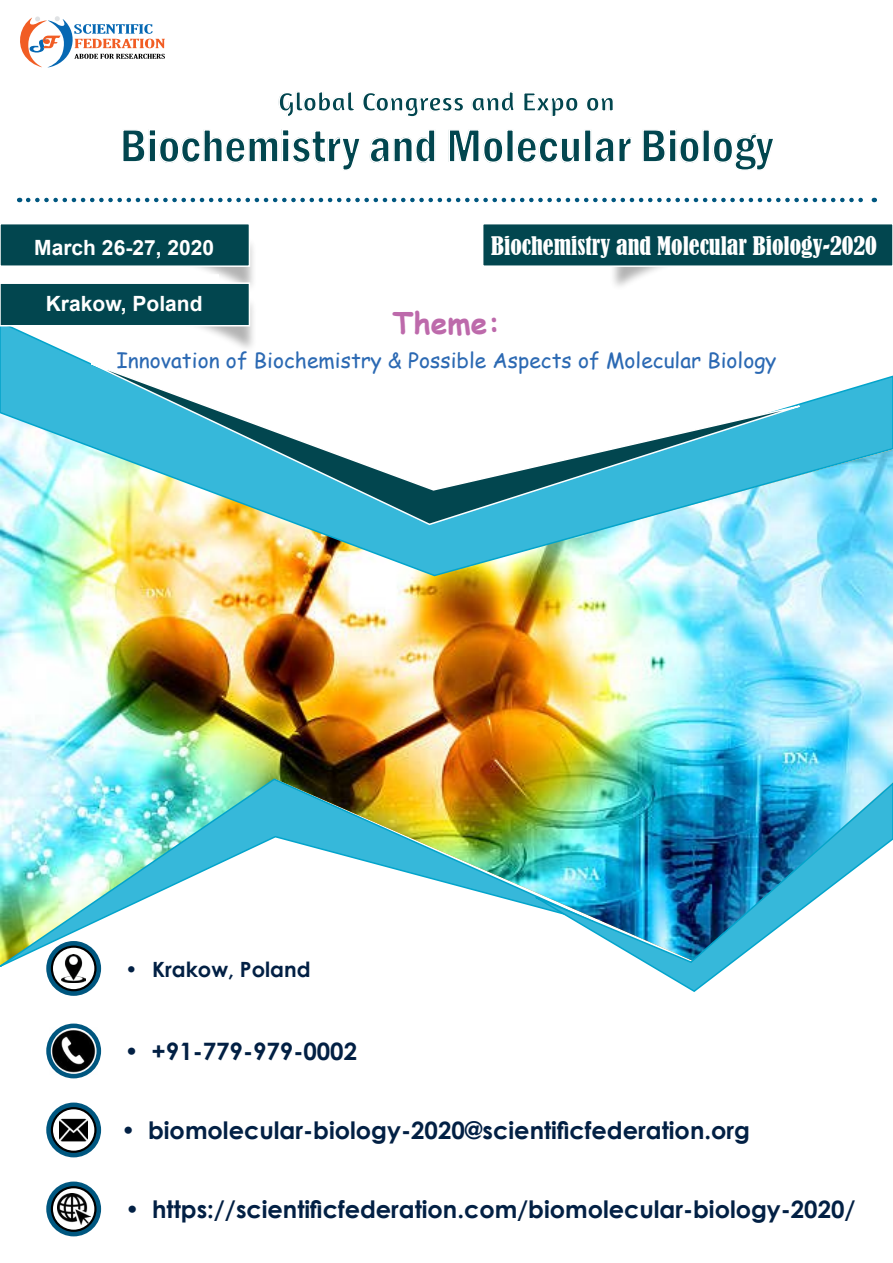
<style>
.page{position:relative;width:893px;height:1263px;background:#fff}
.page>*{position:absolute;margin:0;border:0;box-sizing:border-box;transform-origin:0 0}
.t1{font:600 condensed 48px "Franklin Gothic";color:#02464f}
.t2{font:700 30px "Comic Sans MS";color:#bd6aab}
.t3{font:700 27px "Amaranth";color:#02464f}
.t4{font:700 24px "Century Gothic";color:#022044}
.t5{font:condensed 24px "Bernard";color:#fff}
.t6{font:21px "Comic Sans MS";color:#2b69b3}
.t7{font:700 21px "Arial";color:#fff}
.t8{font:700 21px "Century Gothic";color:#022044}
</style>
<div class="page">
<img style="left:0;top:577px;width:893px;height:203px">
<img style="left:0;top:777px;width:611px;height:190px">
<img style="left:0;top:326px;width:893px;height:251px">
<img style="left:534px;top:780px;width:359px;height:212px">
<svg style="left:89px;top:362px;width:745px;height:164px"></svg>
<div style="left:92px;top:236px;width:165px;height:58px;background:#000;opacity:.3"></div>
<div style="left:609px;top:234px;width:166px;height:58px;background:#000;opacity:.3"></div>
<div style="left:0;top:224px;width:249px;height:42px;background:#02464f"></div>
<div style="left:0;top:223px;width:250px;height:44px;border:2px solid #fff"></div>
<div style="left:483px;top:224px;width:410px;height:42px;background:#02464f"></div>
<div style="left:482px;top:223px;width:411px;height:44px;border:2px solid #fff"></div>
<div style="left:92px;top:296px;width:165px;height:58px;background:#000;opacity:.3"></div>
<svg style="left:92px;top:272px;width:127px;height:10px"></svg>
<div style="left:0;top:283px;width:249px;height:43px;background:#02464f"></div>
<div style="left:0;top:282px;width:250px;height:44px;border:2px solid #fff"></div>
<svg style="left:28px;top:198px;width:847px;height:4px"></svg>
<svg style="left:45px;top:939px;width:58px;height:58px"></svg>
<div style="left:43px;top:938px;width:61px;height:61px;border:3px solid #fff;border-radius:50%"></div>
<svg style="left:52px;top:947px;width:43px;height:43px"></svg>
<div style="left:51px;top:945px;width:46px;height:46px;border:2px solid #000;border-radius:50%"></div>
<img style="left:62px;top:954px;width:23px;height:28px">
<svg style="left:45px;top:1022px;width:58px;height:58px"></svg>
<div style="left:43px;top:1021px;width:61px;height:60px;border:3px solid #fff;border-radius:50%"></div>
<img style="left:50px;top:1027px;width:47px;height:48px">
<svg style="left:45px;top:1180px;width:58px;height:58px"></svg>
<div style="left:43px;top:1179px;width:61px;height:60px;border:3px solid #fff;border-radius:50%"></div>
<svg style="left:52px;top:1187px;width:43px;height:44px"></svg>
<div style="left:51px;top:1186px;width:46px;height:46px;border:2px solid #000;border-radius:50%"></div>
<img style="left:57px;top:1193px;width:33px;height:32px">
<svg style="left:45px;top:1101px;width:58px;height:58px"></svg>
<div style="left:43px;top:1100px;width:61px;height:60px;border:3px solid #fff;border-radius:50%"></div>
<svg style="left:52px;top:1108px;width:43px;height:44px"></svg>
<div style="left:51px;top:1107px;width:46px;height:46px;border:2px solid #000;border-radius:50%"></div>
<img style="left:60px;top:1116px;width:28px;height:28px">
<svg style="left:20px;top:16px;width:145px;height:51px"></svg>
<p class="t3" style="left:278px;top:85px;width:338px">Global Congress and Expo on</p>
<h1 class="t1" style="left:120px;top:114px;width:655px">Biochemistry and Molecular Biology</h1>
<p class="t7" style="left:34px;top:233px;width:181px">March 26-27, 2020</p>
<p class="t5" style="left:491px;top:232px;width:387px">Biochemistry and Molecular Biology-2020</p>
<p class="t7" style="left:46px;top:290px;width:158px">Krakow, Poland</p>
<p class="t6" style="left:116px;top:345px;width:662px">Innovation of Biochemistry &amp; Possible Aspects of Molecular Biology</p>
<p class="t2" style="left:392px;top:301px;width:110px">Theme:</p>
<p class="t8" style="left:125px;top:953px;width:14px">•</p>
<p class="t8" style="left:152px;top:953px;width:160px">Krakow, Poland</p>
<p class="t4" style="left:125px;top:1033px;width:16px">•</p>
<p class="t4" style="left:152px;top:1033px;width:207px">+91-779-979-0002</p>
<p class="t4" style="left:121px;top:1112px;width:16px">•</p>
<p class="t4" style="left:148px;top:1112px;width:603px">biomolecular-biology-2020@scientificfederation.org</p>
<p class="t4" style="left:125px;top:1191px;width:16px">•</p>
<p class="t4" style="left:152px;top:1191px;width:705px">https://scientificfederation.com/biomolecular-biology-2020/</p>
</div>
